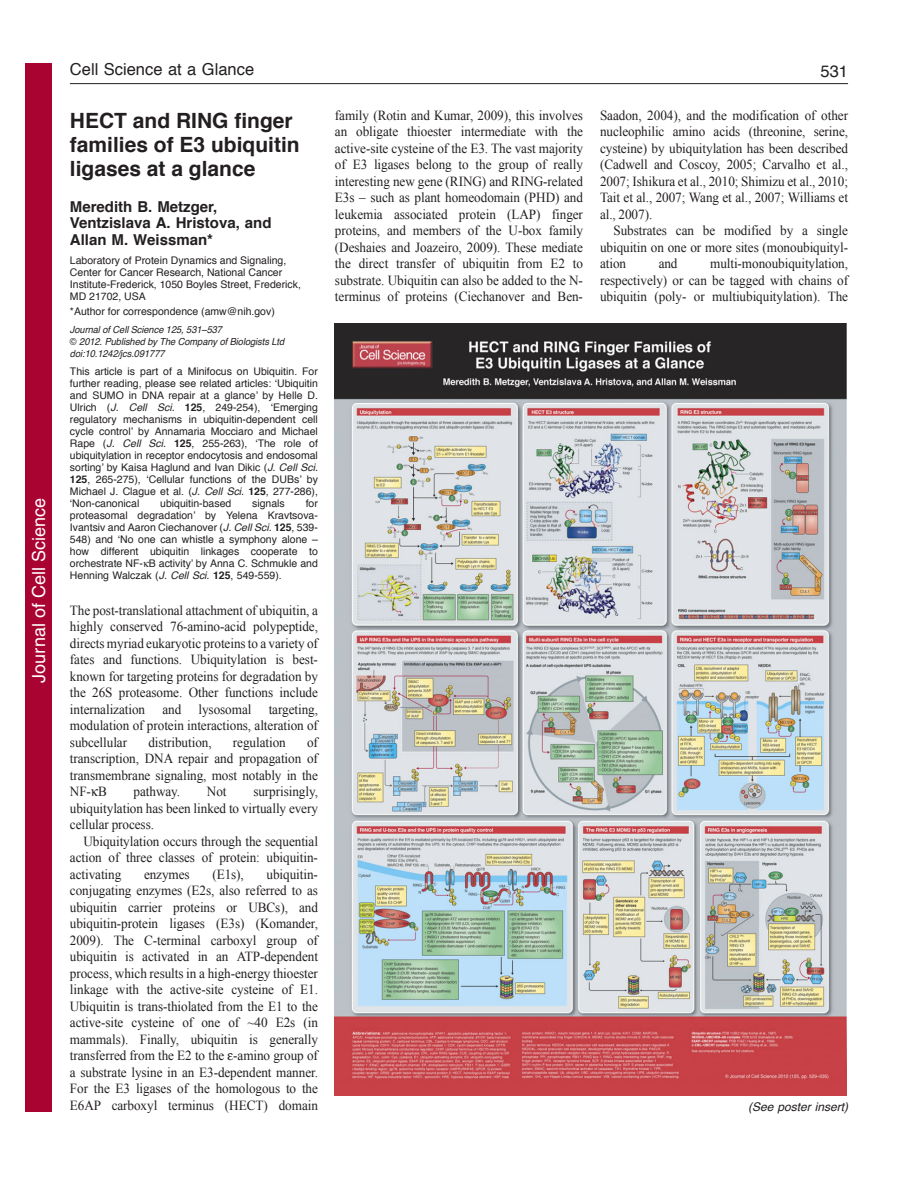
<style>
.page{position:relative;width:918px;height:1188px;background:#fff}
.page>*{position:absolute;margin:0;border:0;box-sizing:border-box;transform-origin:0 0}
.t1{font:700 21px/24px "Helvetica";color:#231f20}
.t2{font:18px "Helvetica";color:#fff}
.t3{font:16.5px "Helvetica";color:#231f20}
.t4{font:700 15px/16.5px "Helvetica";color:#231f20}
.t5{font:13.8px/16.5px "Times New Roman";letter-spacing:-.005em;color:#231f20;text-align:justify;scale:.95 1}
.t6{font:italic 12px "Helvetica";color:#231f20}
.t7{font:10.5px/12px "Helvetica";color:#231f20;text-align:justify}
.t8{font:italic 9.75px/12px "Helvetica";letter-spacing:-.005em;color:#231f20;scale:.95 1}
.s1{font-style:normal}
.s2{font-style:italic}
.s3{font-weight:700}
</style>
<div class="page">
<hr style="left:70px;top:83px;width:778px;height:1px;background:#231f20">
<img style="left:335px;top:324px;width:512px;height:772px">
<div style="left:26px;top:64px;width:26px;height:1048px;background:#a90332"></div>
<h2 class="t2" style="left:28px;top:683px;width:186px;rotate:-90deg">Journal of Cell Science</h2>
<p class="t3" style="left:70px;top:62px;width:186px">Cell Science at a Glance</p>
<p class="t3" style="left:821px;top:64px;width:29px">531</p>
<p class="t5" style="left:335px;top:107px;width:263px">family (Rotin and Kumar, 2009), this involves an obligate thioester intermediate with the active-site cysteine of the E3. The vast majority of E3 ligases belong to the group of really interesting new gene (RING) and RING-related E3s – such as plant homeodomain (PHD) and leukemia associated protein (LAP) finger proteins, and members of the U-box family (Deshaies and Joazeiro, 2009). These mediate the direct transfer of ubiquitin from E2 to substrate. Ubiquitin can also be added to the N&shy;terminus of proteins (Ciechanover and Ben-</p>
<p class="t5" style="left:600px;top:107px;width:263px">Saadon, 2004), and the modification of other nucleophilic amino acids (threonine, serine, cysteine) by ubiquitylation has been described (Cadwell and Coscoy, 2005; Carvalho et al., 2007; Ishikura et al., 2010; Shimizu et al., 2010; Tait et al., 2007; Wang et al., 2007; Williams et al., 2007).</p>
<h1 class="t1" style="left:70px;top:110px;width:231px">HECT and RING finger families of E3 ubiquitin ligases at a glance</h1>
<p class="t4" style="left:70px;top:199px;width:203px">Meredith B. Metzger,<br>Ventzislava A. Hristova, and<br>Allan M. Weissman*</p>
<p class="t7" style="left:70px;top:255px;width:233px;text-align:left">Laboratory of Protein Dynamics and Signaling, Center for Cancer Research, National Cancer Institute-Frederick, 1050 Boyles Street, Frederick, MD 21702, USA</p>
<p class="t7" style="left:70px;top:306px;width:206px">*Author for correspondence (amw@nih.gov)</p>
<p class="t8" style="left:70px;top:324px;width:227px">Journal of Cell Science 125, 531–537<br><span class="s1">©</span> 2012. Published by The Company of Biologists Ltd doi:10.1242/jcs.091777</p>
<p class="t7" style="left:70px;top:366px;width:250px">This article is part of a Minifocus on Ubiquitin. For further reading, please see related articles: ʻUbiquitin and SUMO in DNA repair at a glanceʼ by Helle D.<br>Ulrich (<span class="s2">J. Cell Sci.</span> <span class="s3">125</span>, 249-254), ʻEmerging regulatory mechanisms in ubiquitin-dependent cell cycle controlʼ by Annamaria Mocciaro and Michael Rape (<span class="s2">J. Cell Sci.</span> <span class="s3">125</span>, 255-263), ʻThe role of ubiquitylation in receptor endocytosis and endosomal sortingʼ by Kaisa Haglund and Ivan Dikic (<span class="s2">J. Cell Sci.<br></span><span class="s3">125</span>, 265-275), ʻCellular functions of the DUBsʼ by Michael J. Clague et al. (<span class="s2">J. Cell Sci.</span> <span class="s3">125</span>, 277-286), ʻNon-canonical</p>
<p class="t5" style="left:600px;top:223px;width:263px;text-indent:13px">Substrates can be modified by a single ubiquitin on one or more sites (monoubiquityl - ation</p>
<p class="t5" style="left:600px;top:256px;width:263px;text-indent:110px">multi-monoubiquitylation, respectively) or can be tagged with chains of ubiquitin (poly- or multiubiquitylation). The</p>
<p class="t5" style="left:659px;top:256px;width:21px">and</p>
<p class="t7" style="left:70px;top:498px;width:250px;text-indent:236px">for proteasomal degradationʼ by Yelena Kravtsova-Ivantsiv and Aaron Ciechanover (<span class="s2">J. Cell Sci.</span> <span class="s3">125</span>, 539- 548) and ʻNo one can whistle a symphony alone – how different ubiquitin linkages cooperate to orchestrate NF- B activityʼ by Anna C. Schmukle and Henning Walczak (<span class="s2">J. Cell Sci.</span> <span class="s3">125</span>, 549-559).</p>
<p class="t5" style="left:70px;top:602px;width:263px">The post-translational attachment of ubiquitin, a highly conserved 76-amino-acid polypeptide, directs myriad eukaryotic proteins to a variety of fates and functions. Ubiquitylation is best&shy;known for targeting proteins for degradation by the 26S proteasome. Other functions include internalization and lysosomal targeting, modulation of protein interactions, alteration of subcellular</p>
<p class="t7" style="left:160px;top:498px;width:73px">ubiquitin-based</p>
<p class="t7" style="left:252px;top:498px;width:34px">signals</p>
<p class="t5" style="left:148px;top:734px;width:68px">distribution,</p>
<p class="t5" style="left:233px;top:734px;width:57px">regulation</p>
<p class="t5" style="left:70px;top:734px;width:263px;text-indent:237px">of transcription, DNA repair and propagation of transmembrane signaling, most notably in the NF- B</p>
<p class="t5" style="left:70px;top:784px;width:263px;text-indent:183px">surprisingly, ubiquitylation has been linked to virtually every cellular process.</p>
<p class="t5" style="left:70px;top:833px;width:263px;text-indent:13px">Ubiquitylation occurs through the sequential action of three classes of protein: ubiquitin&shy;activating</p>
<p class="t5" style="left:134px;top:784px;width:51px">pathway.</p>
<p class="t5" style="left:207px;top:784px;width:22px">Not</p>
<p class="t5" style="left:70px;top:866px;width:263px;text-indent:197px">ubiquitin&shy;conjugating enzymes (E2s, also referred to as ubiquitin carrier proteins or UBCs), and ubiquitin-protein ligases (E3s) (Komander, 2009). The C-terminal carboxyl group of ubiquitin is activated in an ATP-dependent process, which results in a high-energy thioester linkage with the active-site cysteine of E1.<br>Ubiquitin is trans-thiolated from the E1 to the active-site cysteine of one of ~40 E2s (in mammals). Finally, ubiquitin is generally transferred from the E2 to the -amino group of a substrate lysine in an E3-dependent manner.<br>For the E3 ligases of the homologous to the E6AP carboxyl terminus (HECT) domain</p>
<p class="t5" style="left:144px;top:866px;width:50px">enzymes</p>
<p class="t5" style="left:212px;top:866px;width:35px">(E1s),</p>
<p class="t6" style="left:748px;top:1102px;width:102px">(See poster insert)</p>
</div>
